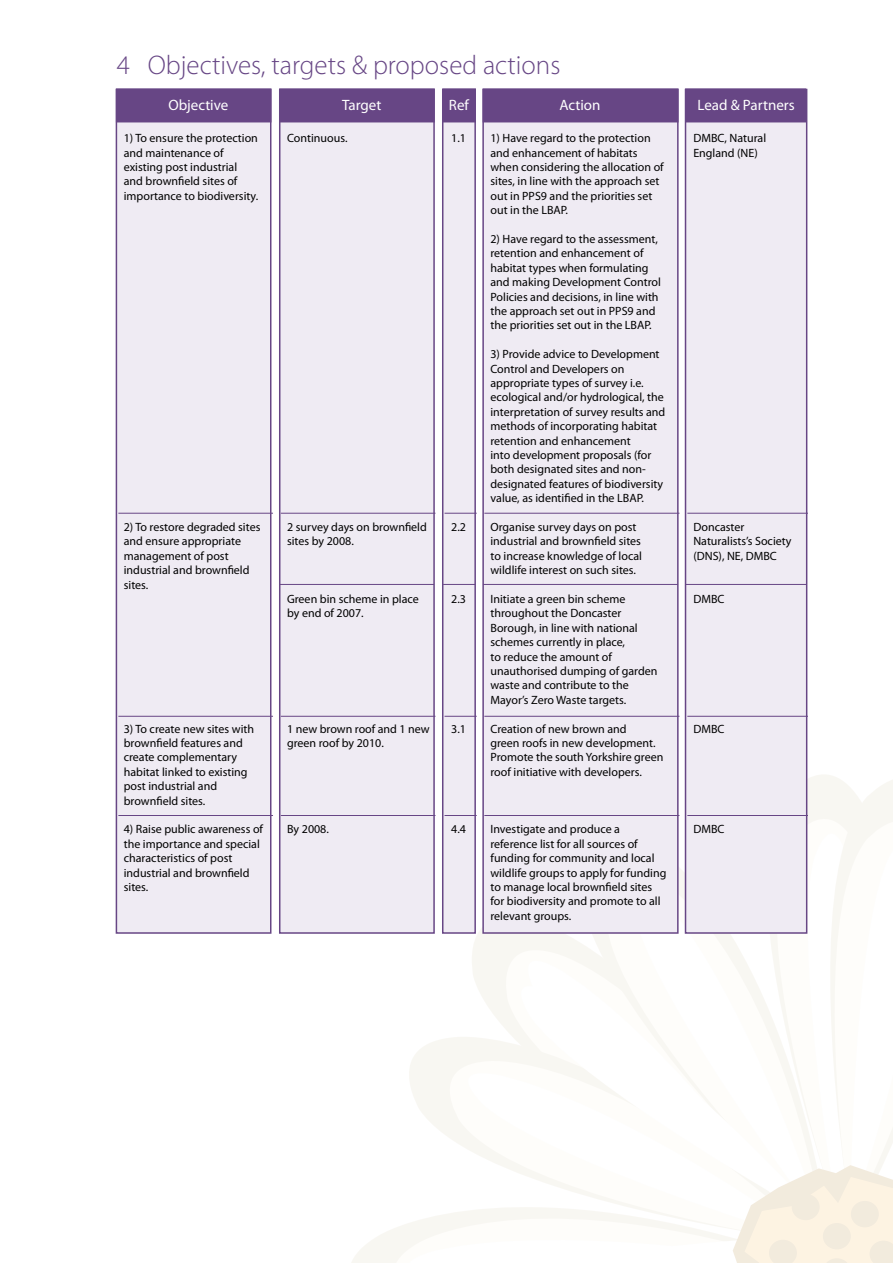
<style>
.page{position:relative;width:893px;height:1263px;background:#fff}
.page>*{position:absolute;margin:0;border:0;box-sizing:border-box;transform-origin:0 0}
.t1{font:300 27px "Myriad Pro";color:#674685}
.t2{font:15px "Myriad Pro";color:#fff}
.t3{font:12px/14.4px "Myriad Pro";color:#000}
</style>
<div class="page">
<svg style="left:352px;top:769px;width:541px;height:494px"></svg>
<div style="left:792px;top:1194px;width:28px;height:26px;background:#f2ebdd;border-radius:50%"></div>
<div style="left:116px;top:90px;width:155px;height:843px;background:#efebf3"></div>
<div style="left:116px;top:89px;width:155px;height:845px;border:2px solid #674685"></div>
<div style="left:685px;top:90px;width:122px;height:843px;background:#efebf3"></div>
<div style="left:685px;top:89px;width:122px;height:845px;border:2px solid #674685"></div>
<div style="left:443px;top:90px;width:32px;height:843px;background:#efebf3"></div>
<div style="left:442px;top:89px;width:34px;height:845px;border:2px solid #674685"></div>
<div style="left:117px;top:90px;width:153px;height:31px;background:#674685"></div>
<div style="left:116px;top:88px;width:155px;height:34px;border:3px solid #674685"></div>
<div style="left:444px;top:90px;width:30px;height:31px;background:#674685"></div>
<div style="left:442px;top:88px;width:34px;height:34px;border:3px solid #674685"></div>
<div style="left:687px;top:90px;width:118px;height:31px;background:#674685"></div>
<div style="left:685px;top:88px;width:121px;height:34px;border:3px solid #674685"></div>
<div style="left:280px;top:90px;width:154px;height:843px;background:#efebf3"></div>
<div style="left:279px;top:89px;width:156px;height:845px;border:2px solid #674685"></div>
<div style="left:281px;top:90px;width:152px;height:31px;background:#674685"></div>
<div style="left:279px;top:88px;width:156px;height:34px;border:3px solid #674685"></div>
<div style="left:483px;top:90px;width:195px;height:843px;background:#efebf3"></div>
<div style="left:482px;top:89px;width:197px;height:845px;border:2px solid #674685"></div>
<div style="left:484px;top:90px;width:193px;height:31px;background:#674685"></div>
<div style="left:483px;top:88px;width:195px;height:34px;border:3px solid #674685"></div>
<hr style="left:281px;top:513px;width:154px;height:1px;background:#674685">
<hr style="left:445px;top:513px;width:32px;height:1px;background:#674685">
<hr style="left:484px;top:513px;width:195px;height:1px;background:#674685">
<hr style="left:687px;top:513px;width:121px;height:1px;background:#674685">
<hr style="left:118px;top:513px;width:155px;height:1px;background:#674685">
<hr style="left:281px;top:716px;width:154px;height:1px;background:#674685">
<hr style="left:445px;top:716px;width:32px;height:1px;background:#674685">
<hr style="left:484px;top:716px;width:195px;height:1px;background:#674685">
<hr style="left:687px;top:716px;width:121px;height:1px;background:#674685">
<hr style="left:118px;top:716px;width:155px;height:1px;background:#674685">
<hr style="left:279px;top:584px;width:155px;height:1px;background:#674685">
<hr style="left:443px;top:584px;width:32px;height:1px;background:#674685">
<hr style="left:483px;top:584px;width:195px;height:1px;background:#674685">
<hr style="left:686px;top:584px;width:120px;height:1px;background:#674685">
<hr style="left:281px;top:815px;width:154px;height:1px;background:#674685">
<hr style="left:445px;top:815px;width:32px;height:1px;background:#674685">
<hr style="left:484px;top:815px;width:195px;height:1px;background:#674685">
<hr style="left:687px;top:815px;width:121px;height:1px;background:#674685">
<hr style="left:118px;top:815px;width:155px;height:1px;background:#674685">
<h1 class="t1" style="left:117px;top:49px;width:445px">4 Objectives, targets &amp; proposed actions</h1>
<p class="t2" style="left:168px;top:96px;width:62px">Objective</p>
<p class="t2" style="left:449px;top:96px;width:22px">Ref</p>
<p class="t2" style="left:697px;top:96px;width:99px">Lead &amp; Partners</p>
<p class="t3" style="left:124px;top:131px;width:136px">1) To ensure the protection and maintenance of existing post industrial and brownfield sites of importance to biodiversity.</p>
<p class="t2" style="left:560px;top:96px;width:42px">Action</p>
<p class="t3" style="left:490px;top:131px;width:175px">1) Have regard to the protection and enhancement of habitats when considering the allocation of sites, in line with the approach set out in PPS9 and the priorities set out in the LBAP.</p>
<p class="t3" style="left:490px;top:231px;width:172px">2) Have regard to the assessment, retention and enhancement of habitat types when formulating and making Development Control<br>Policies and decisions, in line with the approach set out in PPS9 and the priorities set out in the LBAP.</p>
<p class="t3" style="left:490px;top:347px;width:176px">3) Provide advice to Development Control and Developers on appropriate types of survey i.e. ecological and/or hydrological, the interpretation of survey results and methods of incorporating habitat retention and enhancement<br>into development proposals (for both designated sites and non&shy;designated features of biodiversity value, as identified in the LBAP.</p>
<p class="t3" style="left:490px;top:519px;width:153px">Organise survey days on post industrial and brownfield sites to increase knowledge of local wildlife interest on such sites.</p>
<p class="t3" style="left:490px;top:591px;width:169px">Initiate a green bin scheme throughout the Doncaster<br>Borough, in line with national schemes currently in place,<br>to reduce the amount of unauthorised dumping of garden waste and contribute to the<br>Mayor’s Zero Waste targets.</p>
<p class="t3" style="left:490px;top:721px;width:174px">Creation of new brown and<br>green roofs in new development.<br>Promote the south Yorkshire green roof initiative with developers.</p>
<p class="t2" style="left:342px;top:96px;width:41px">Target</p>
<p class="t3" style="left:287px;top:131px;width:62px">Continuous.</p>
<p class="t3" style="left:693px;top:131px;width:74px">DMBC, Natural<br>England (NE)</p>
<p class="t3" style="left:451px;top:131px;width:16px">1.1</p>
<p class="t3" style="left:287px;top:519px;width:141px">2 survey days on brownfield sites by 2008.</p>
<p class="t3" style="left:124px;top:519px;width:138px">2) To restore degraded sites and ensure appropriate management of post industrial and brownfield sites.</p>
<p class="t3" style="left:693px;top:519px;width:100px">Doncaster<br>Naturalists’s Society (DNS), NE, DMBC</p>
<p class="t3" style="left:693px;top:591px;width:33px">DMBC</p>
<p class="t3" style="left:451px;top:519px;width:16px">2.2</p>
<p class="t3" style="left:287px;top:591px;width:133px">Green bin scheme in place by end of 2007.</p>
<p class="t3" style="left:451px;top:591px;width:16px">2.3</p>
<p class="t3" style="left:287px;top:721px;width:144px">1 new brown roof and 1 new green roof by 2010.</p>
<p class="t3" style="left:124px;top:721px;width:132px">3) To create new sites with brownfield features and create complementary habitat linked to existing post industrial and brownfield sites.</p>
<p class="t3" style="left:124px;top:822px;width:141px">4) Raise public awareness of the importance and special characteristics of post industrial and brownfield sites.</p>
<p class="t3" style="left:693px;top:721px;width:33px">DMBC</p>
<p class="t3" style="left:451px;top:721px;width:16px">3.1</p>
<p class="t3" style="left:490px;top:822px;width:177px">Investigate and produce a reference list for all sources of funding for community and local wildlife groups to apply for funding to manage local brownfield sites for biodiversity and promote to all relevant groups.</p>
<p class="t3" style="left:693px;top:822px;width:33px">DMBC</p>
<p class="t3" style="left:287px;top:822px;width:43px">By 2008.</p>
<p class="t3" style="left:451px;top:822px;width:16px">4.4</p>
</div>
